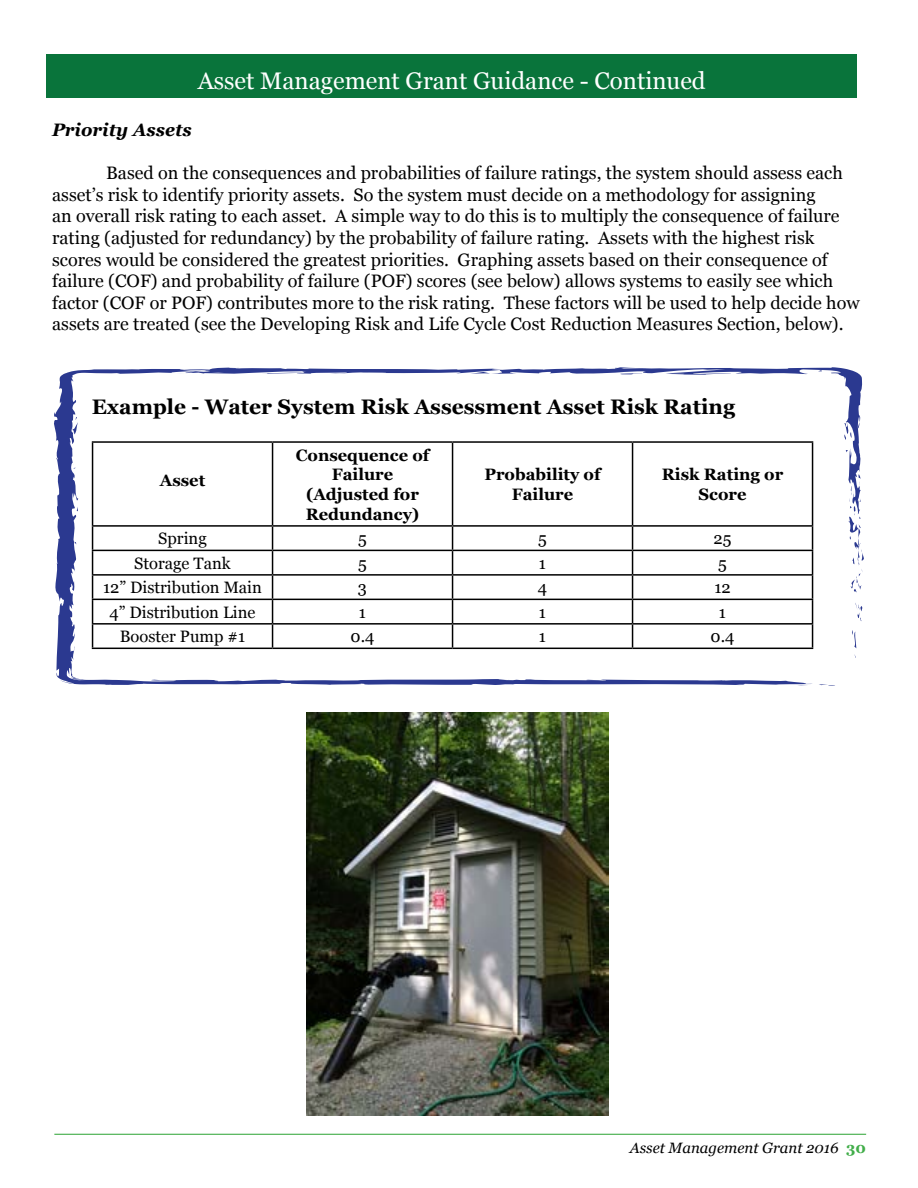
<style>
.page{position:relative;width:918px;height:1188px;background:#fff}
.page>*{position:absolute;margin:0;border:0;box-sizing:border-box;transform-origin:0 0}
.t1{font:24px "Georgia";color:#fff}
.t2{font:700 21px "Georgia";color:#000}
.t3{font:18px/21.6px "Georgia";color:#000}
.t4{font:italic 700 18px "Georgia";color:#000}
.t5{font:16.5px "Georgia";color:#000}
.t6{font:700 16.5px/19.8px "Georgia";color:#000;text-align:center}
.t7{font:italic 15px "Georgia";color:#000}
.s1{font-weight:700;font-style:normal;color:#41ad49}
</style>
<div class="page">
<hr style="left:54px;top:1134px;width:812px;height:1px;background:#41ad49">
<div style="left:47px;top:54px;width:810px;height:44px;background:#09743b"></div>
<svg style="left:54px;top:367px;width:808px;height:318px"></svg>
<svg style="left:176px;top:371px;width:25px;height:3px"></svg>
<svg style="left:849px;top:470px;width:15px;height:123px"></svg>
<svg style="left:844px;top:415px;width:17px;height:28px"></svg>
<svg style="left:617px;top:367px;width:29px;height:8px"></svg>
<svg style="left:819px;top:684px;width:16px;height:2px"></svg>
<svg style="left:73px;top:463px;width:2px;height:6px"></svg>
<svg style="left:75px;top:506px;width:3px;height:6px"></svg>
<hr style="left:92px;top:441px;width:181px;height:2px;background:#000">
<hr style="left:92px;top:443px;width:1px;height:82px;background:#000">
<hr style="left:273px;top:441px;width:180px;height:2px;background:#000">
<hr style="left:272px;top:443px;width:1px;height:82px;background:#000">
<hr style="left:453px;top:441px;width:180px;height:2px;background:#000">
<hr style="left:452px;top:443px;width:1px;height:82px;background:#000">
<hr style="left:633px;top:441px;width:180px;height:2px;background:#000">
<hr style="left:632px;top:443px;width:1px;height:82px;background:#000">
<hr style="left:812px;top:443px;width:1px;height:82px;background:#000">
<hr style="left:92px;top:525px;width:181px;height:2px;background:#000">
<hr style="left:273px;top:525px;width:180px;height:2px;background:#000">
<hr style="left:453px;top:525px;width:180px;height:2px;background:#000">
<hr style="left:633px;top:525px;width:180px;height:2px;background:#000">
<hr style="left:92px;top:550px;width:181px;height:1px;background:#000">
<hr style="left:273px;top:550px;width:180px;height:1px;background:#000">
<hr style="left:453px;top:550px;width:180px;height:1px;background:#000">
<hr style="left:633px;top:550px;width:180px;height:1px;background:#000">
<hr style="left:92px;top:574px;width:181px;height:2px;background:#000">
<hr style="left:273px;top:574px;width:180px;height:2px;background:#000">
<hr style="left:453px;top:574px;width:180px;height:2px;background:#000">
<hr style="left:633px;top:574px;width:180px;height:2px;background:#000">
<hr style="left:92px;top:599px;width:181px;height:1px;background:#000">
<hr style="left:273px;top:599px;width:180px;height:1px;background:#000">
<hr style="left:453px;top:599px;width:180px;height:1px;background:#000">
<hr style="left:633px;top:599px;width:180px;height:1px;background:#000">
<hr style="left:92px;top:623px;width:181px;height:2px;background:#000">
<svg style="left:92px;top:527px;width:1px;height:121px"></svg>
<hr style="left:273px;top:623px;width:180px;height:2px;background:#000">
<svg style="left:272px;top:527px;width:1px;height:121px"></svg>
<hr style="left:453px;top:623px;width:180px;height:2px;background:#000">
<svg style="left:452px;top:527px;width:1px;height:121px"></svg>
<hr style="left:633px;top:623px;width:180px;height:2px;background:#000">
<svg style="left:632px;top:527px;width:1px;height:121px"></svg>
<svg style="left:812px;top:527px;width:1px;height:121px"></svg>
<hr style="left:92px;top:648px;width:181px;height:1px;background:#000">
<hr style="left:273px;top:648px;width:180px;height:1px;background:#000">
<hr style="left:453px;top:648px;width:180px;height:1px;background:#000">
<hr style="left:633px;top:648px;width:180px;height:1px;background:#000">
<img style="left:306px;top:712px;width:303px;height:404px">
<h1 class="t1" style="left:198px;top:66px;width:510px">Asset Management Grant Guidance - Continued</h1>
<p class="t4" style="left:52px;top:118px;width:141px">Priority Assets</p>
<p class="t3" style="left:52px;top:163px;width:809px;text-indent:54px">Based on the consequences and probabilities of failure ratings, the system should assess each asset’s risk to identify priority assets. So the system must decide on a methodology for assigning<br>an overall risk rating to each asset. A simple way to do this is to multiply the consequence of failure rating (adjusted for redundancy) by the probability of failure rating. Assets with the highest risk scores would be considered the greatest priorities. Graphing assets based on their consequence of failure (COF) and probability of failure (POF) scores (see below) allows systems to easily see which factor (COF or POF) contributes more to the risk rating. These factors will be used to help decide how assets are treated (see the Developing Risk and Life Cycle Cost Reduction Measures Section, below).</p>
<p class="t2" style="left:92px;top:393px;width:645px">Example - Water System Risk Assessment Asset Risk Rating</p>
<p class="t6" style="left:160px;top:470px;width:47px">Asset</p>
<p class="t6" style="left:296px;top:445px;width:135px">Consequence of<br>Failure (Adjusted for<br>Redundancy)</p>
<p class="t6" style="left:484px;top:465px;width:118px">Probability of<br>Failure</p>
<p class="t6" style="left:662px;top:465px;width:123px">Risk Rating or<br>Score</p>
<p class="t5" style="left:158px;top:529px;width:50px">Spring</p>
<p class="t5" style="left:358px;top:529px;width:10px">5</p>
<p class="t5" style="left:538px;top:529px;width:10px">5</p>
<p class="t5" style="left:714px;top:529px;width:19px">25</p>
<p class="t5" style="left:134px;top:553px;width:98px">Storage Tank</p>
<p class="t5" style="left:358px;top:553px;width:10px">5</p>
<p class="t5" style="left:539px;top:553px;width:9px">1</p>
<p class="t5" style="left:718px;top:553px;width:10px">5</p>
<p class="t5" style="left:103px;top:578px;width:160px">12” Distribution Main</p>
<p class="t5" style="left:358px;top:578px;width:11px">3</p>
<p class="t5" style="left:538px;top:578px;width:11px">4</p>
<p class="t5" style="left:714px;top:578px;width:18px">12</p>
<p class="t5" style="left:109px;top:602px;width:148px">4” Distribution Line</p>
<p class="t5" style="left:359px;top:602px;width:9px">1</p>
<p class="t5" style="left:539px;top:602px;width:9px">1</p>
<p class="t5" style="left:719px;top:602px;width:9px">1</p>
<p class="t5" style="left:120px;top:627px;width:127px">Booster Pump #1</p>
<p class="t5" style="left:351px;top:627px;width:25px">0.4</p>
<p class="t5" style="left:539px;top:627px;width:9px">1</p>
<p class="t5" style="left:711px;top:627px;width:25px">0.4</p>
<p class="t7" style="left:630px;top:1138px;width:238px">Asset Management Grant 2016 <span class="s1">30</span></p>
</div>
